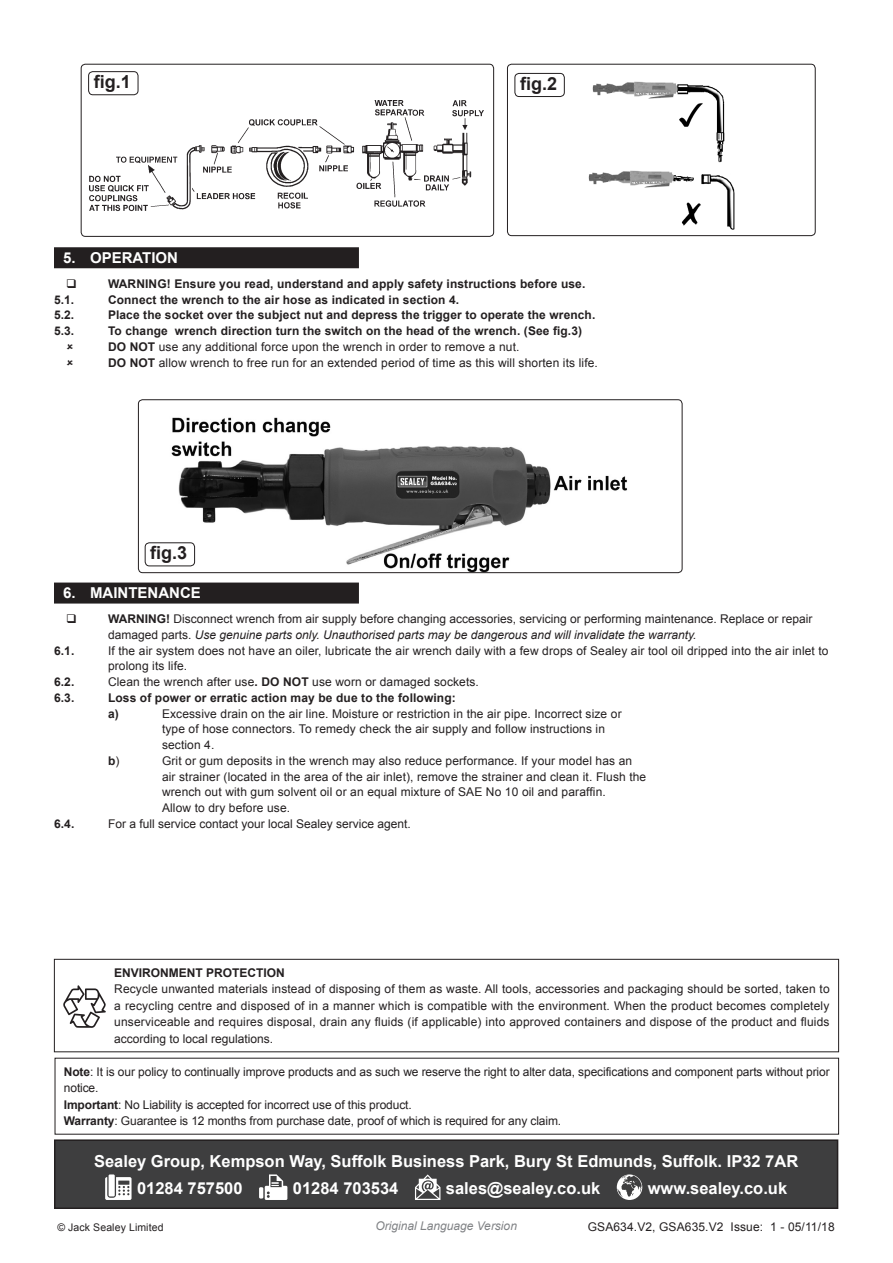
<style>
.page{position:relative;width:893px;height:1263px;background:#fff}
.page>*{position:absolute;margin:0;border:0;box-sizing:border-box;transform-origin:0 0}
.t1{font:700 18px "Arial";color:#231f20}
.Footer_Contact_Infor{font:700 16.5px "Arial";color:#fff}
.t2{font:700 15px "Arial";color:#fff}
.Enviroment_Protectio{font:12px/16.5px "Arial";letter-spacing:.01em;color:#231f20}
.Body{font:12px "Arial";letter-spacing:.01em;color:#231f20}
.Enviroment_Protectio-2{font:700 12px "Arial";letter-spacing:.01em;color:#231f20}
.Important_Notificati{font:12px/16.5px "Arial";letter-spacing:-.01em;color:#231f20}
.Body__Footer{font:12px "Arial";letter-spacing:.01em;color:#231f20}
.t3{font:italic 12px "Arial";color:#808285}
.Body-2{font:700 12px "Arial";color:#231f20}
.Body__Justified__7pt{font:10.5px "Arial";letter-spacing:.01em;color:#231f20}
.s1{font-weight:700}
.s2{font-style:italic}
.s3{font-weight:400}
</style>
<div class="page">
<div style="left:54px;top:247px;width:305px;height:21px;background:#231f20"></div>
<div style="left:54px;top:582px;width:305px;height:21px;background:#231f20"></div>
<img style="left:588px;top:81px;width:147px;height:149px">
<div style="left:507px;top:64px;width:309px;height:172px;border:1px solid #231f20;border-radius:4px"></div>
<div style="left:88px;top:71px;width:50px;height:24px;border:1px solid #231f20;border-radius:4px"></div>
<div style="left:514px;top:73px;width:51px;height:24px;border:1px solid #231f20;border-radius:4px"></div>
<img style="left:88px;top:92px;width:396px;height:120px">
<div style="left:81px;top:64px;width:413px;height:173px;border:1px solid #231f20;border-radius:4px"></div>
<div style="left:55px;top:1140px;width:783px;height:68px;background:#3e3e3f"></div>
<svg style="left:105px;top:1177px;width:27px;height:23px"></svg>
<div style="left:109px;top:1174px;width:6px;height:22px;background:#fff"></div>
<svg style="left:259px;top:1187px;width:4px;height:11px"></svg>
<svg style="left:265px;top:1174px;width:22px;height:26px"></svg>
<svg style="left:415px;top:1174px;width:25px;height:26px"></svg>
<svg style="left:617px;top:1174px;width:25px;height:26px"></svg>
<div style="left:54px;top:1139px;width:784px;height:70px;border:2px solid #231f20"></div>
<div style="left:54px;top:959px;width:785px;height:93px;border:1px solid #231f20"></div>
<svg style="left:63px;top:985px;width:43px;height:43px"></svg>
<img style="left:164px;top:417px;width:464px;height:154px">
<div style="left:138px;top:399px;width:544px;height:174px;border:1px solid #231f20;border-radius:4px"></div>
<div style="left:145px;top:543px;width:50px;height:23px;background:#fff;border-radius:4px"></div>
<div style="left:145px;top:542px;width:50px;height:24px;border:1px solid #231f20;border-radius:4px"></div>
<p class="t1" style="left:94px;top:70px;width:39px">fig.1</p>
<p class="t1" style="left:520px;top:72px;width:39px">fig.2</p>
<p class="t2" style="left:63px;top:248px;width:117px">5. OPERATION</p>
<p class="Enviroment_Protectio-2" style="left:108px;top:276px;width:479px">WARNING! Ensure you read, understand and apply safety instructions before use.</p>
<p class="Enviroment_Protectio-2" style="left:54px;top:291px;width:22px">5.1.</p>
<p class="Enviroment_Protectio-2" style="left:108px;top:291px;width:353px">Connect the wrench to the air hose as indicated in section 4.</p>
<p class="Enviroment_Protectio-2" style="left:54px;top:307px;width:22px">5.2.</p>
<p class="Enviroment_Protectio-2" style="left:108px;top:307px;width:489px">Place the socket over the subject nut and depress the trigger to operate the wrench.</p>
<p class="Enviroment_Protectio-2" style="left:54px;top:323px;width:22px">5.3.</p>
<p class="Enviroment_Protectio-2" style="left:108px;top:323px;width:476px">To change wrench direction turn the switch on the head of the wrench. (See fig.3)</p>
<p class="Enviroment_Protectio" style="left:108px;top:338px;width:413px"><span class="s1">DO NOT</span> use any additional force upon the wrench in order to remove a nut.</p>
<p class="Enviroment_Protectio" style="left:108px;top:354px;width:491px"><span class="s1">DO NOT</span> allow wrench to free run for an extended period of time as this will shorten its life.</p>
<p class="t1" style="left:150px;top:541px;width:39px">fig.3</p>
<p class="t2" style="left:63px;top:583px;width:139px">6. MAINTENANCE</p>
<p class="Enviroment_Protectio" style="left:108px;top:611px;width:706px;line-height:15.8px"><span class="s1">WARNING!</span> Disconnect wrench from air supply before changing accessories, servicing or performing maintenance. Replace or repair damaged parts. <span class="s2">Use genuine parts only. Unauthorised parts may be dangerous and will invalidate the warranty.</span></p>
<p class="Enviroment_Protectio-2" style="left:54px;top:642px;width:22px">6.1.</p>
<p class="Enviroment_Protectio" style="left:108px;top:643px;width:722px;line-height:15.8px">If the air system does not have an oiler, lubricate the air wrench daily with a few drops of Sealey air tool oil dripped into the air inlet to prolong its life.</p>
<p class="Enviroment_Protectio-2" style="left:54px;top:674px;width:22px">6.2.</p>
<p class="Enviroment_Protectio" style="left:108px;top:674px;width:372px">Clean the wrench after use<span class="s1">. DO NOT</span> use worn or damaged sockets.</p>
<p class="Enviroment_Protectio-2" style="left:54px;top:690px;width:22px">6.3.</p>
<p class="Enviroment_Protectio-2" style="left:108px;top:690px;width:349px">Loss of power or erratic action may be due to the following:</p>
<p class="Body-2" style="left:108px;top:705px;width:12px">a)</p>
<p class="Body" style="left:162px;top:705px;width:461px">Excessive drain on the air line. Moisture or restriction in the air pipe. Incorrect size or</p>
<p class="Body" style="left:162px;top:721px;width:445px">type of hose connectors. To remedy check the air supply and follow instructions in</p>
<p class="Body" style="left:162px;top:737px;width:54px">section 4.</p>
<p class="Body-2" style="left:108px;top:753px;width:13px">b<span class="s3">)</span></p>
<p class="Body" style="left:162px;top:753px;width:472px">Grit or gum deposits in the wrench may also reduce performance. If your model has an</p>
<p class="Body" style="left:162px;top:768px;width:486px">air strainer (located in the area of the air inlet), remove the strainer and clean it. Flush the</p>
<p class="Body" style="left:162px;top:784px;width:445px">wrench out with gum solvent oil or an equal mixture of SAE No 10 oil and paraffin.</p>
<p class="Body" style="left:162px;top:800px;width:130px">Allow to dry before use.</p>
<p class="Enviroment_Protectio-2" style="left:54px;top:816px;width:22px">6.4.</p>
<p class="Enviroment_Protectio" style="left:108px;top:815px;width:304px">For a full service contact your local Sealey service agent.</p>
<p class="Enviroment_Protectio-2" style="left:114px;top:965px;width:172px">ENVIRONMENT PROTECTION</p>
<p class="Enviroment_Protectio" style="left:114px;top:981px;width:717px;text-align:justify">Recycle unwanted materials instead of disposing of them as waste. All tools, accessories and packaging should be sorted, taken to a recycling centre and disposed of in a manner which is compatible with the environment. When the product becomes completely unserviceable and requires disposal, drain any fluids (if applicable) into approved containers and dispose of the product and fluids according to local regulations.</p>
<p class="Important_Notificati" style="left:64px;top:1063px;width:767px"><span class="s1">Note</span>: It is our policy to continually improve products and as such we reserve the right to alter data, specifications and component parts without prior notice.</p>
<p class="Important_Notificati" style="left:64px;top:1096px;width:349px"><span class="s1">Important</span>: No Liability is accepted for incorrect use of this product.</p>
<p class="Important_Notificati" style="left:64px;top:1113px;width:499px"><span class="s1">Warranty</span>: Guarantee is 12 months from purchase date, proof of which is required for any claim.</p>
<p class="Footer_Contact_Infor" style="left:94px;top:1150px;width:706px">Sealey Group, Kempson Way, Suffolk Business Park, Bury St Edmunds, Suffolk. IP32 7AR</p>
<p class="Footer_Contact_Infor" style="left:137px;top:1177px;width:107px">01284 757500</p>
<p class="Footer_Contact_Infor" style="left:293px;top:1177px;width:107px">01284 703534</p>
<p class="Footer_Contact_Infor" style="left:446px;top:1177px;width:156px">sales@sealey.co.uk</p>
<p class="Footer_Contact_Infor" style="left:648px;top:1177px;width:141px">www.sealey.co.uk</p>
<p class="Body__Justified__7pt" style="left:57px;top:1220px;width:108px">© Jack Sealey Limited</p>
<p class="t3" style="left:375px;top:1218px;width:143px">Original Language Version</p>
<p class="Body__Footer" style="left:588px;top:1219px;width:248px">GSA634.V2, GSA635.V2 Issue: 1 - 05/11/18</p>
</div>
